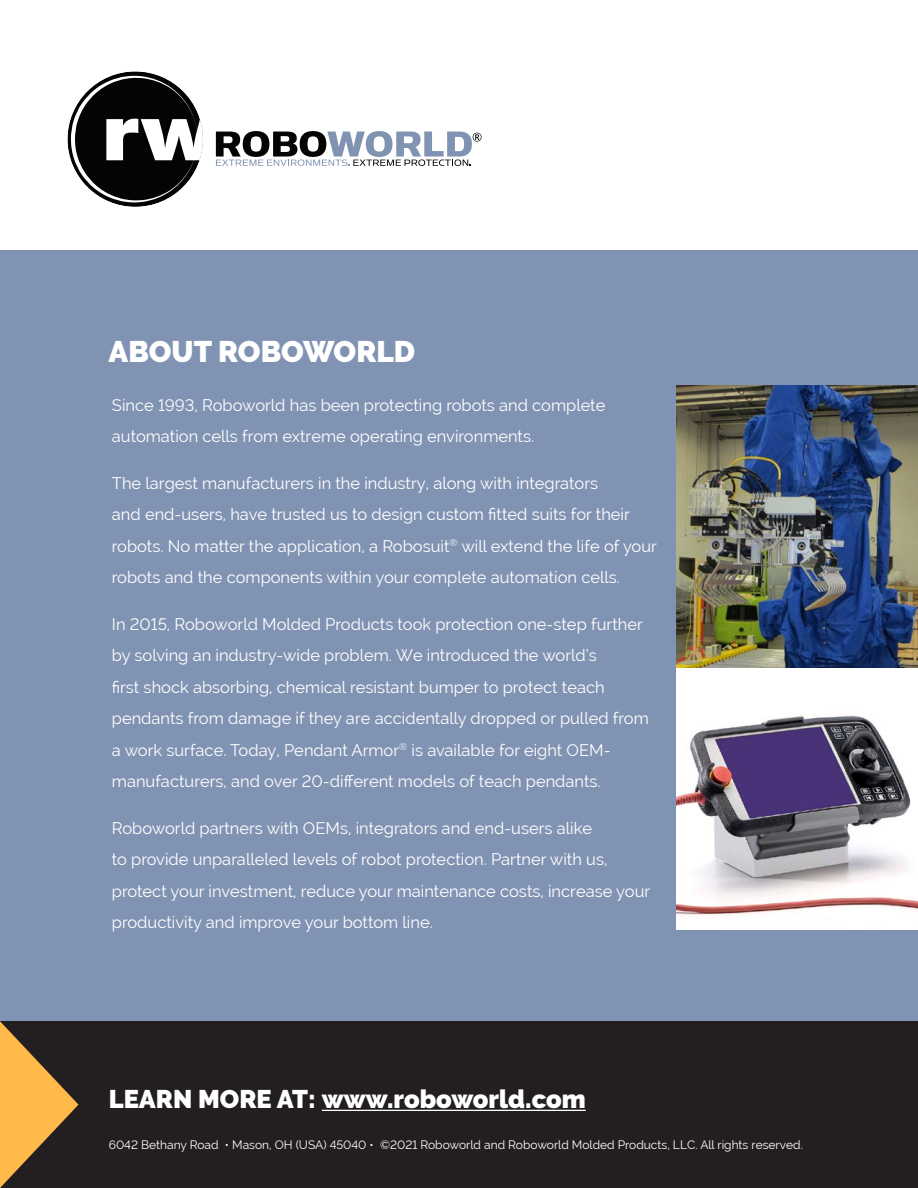
<style>
.page{position:relative;width:918px;height:1188px;background:#fff}
.page>*{position:absolute;margin:0;border:0;box-sizing:border-box;transform-origin:0 0}
.t1{font:900 29.7px "Raleway";color:#fff}
.t2{font:900 25.5px "Raleway";color:#fff}
.t3{font:16.5px/31.5px "Raleway";color:#fff}
.t4{font:12px "Raleway";color:#fff}
</style>
<div class="page">
<div style="left:0;top:251px;width:918px;height:915px;background:#8193b3"></div>
<svg style="left:68px;top:71px;width:135px;height:136px"></svg>
<svg style="left:71px;top:76px;width:132px;height:126px"></svg>
<svg style="left:216px;top:131px;width:266px;height:35px"></svg>
<div style="left:0;top:1021px;width:918px;height:167px;background:#231f20"></div>
<hr style="left:322px;top:1110px;width:264px;height:1px;background:#fff">
<svg style="left:0;top:1021px;width:78px;height:167px"></svg>
<img style="left:676px;top:385px;width:242px;height:545px">
<p class="t1" style="left:109px;top:335px;width:308px">ABOUT ROBOWORLD</p>
<p class="t3" style="left:112px;top:389px;width:495px">Since 1993, Roboworld has been protecting robots and complete automation cells from extreme operating environments.</p>
<p class="t3" style="left:112px;top:467px;width:547px">The largest manufacturers in the industry, along with integrators<br>and end-users, have trusted us to design custom fitted suits for their robots. No matter the application, a Robosuit<sup>®</sup> will extend the life of your robots and the components within your complete automation cells.</p>
<p class="t3" style="left:112px;top:608px;width:538px">In 2015, Roboworld Molded Products took protection one-step further by solving an industry-wide problem. We introduced the world’s<br>first shock absorbing, chemical resistant bumper to protect teach pendants from damage if they are accidentally dropped or pulled from a work surface. Today, Pendant Armor<sup>®</sup> is available for eight OEM&shy;manufacturers, and over 20-different models of teach pendants.</p>
<p class="t3" style="left:112px;top:812px;width:540px">Roboworld partners with OEMs, integrators and end-users alike<br>to provide unparalleled levels of robot protection. Partner with us, protect your investment, reduce your maintenance costs, increase your productivity and improve your bottom line.</p>
<p class="t2" style="left:109px;top:1085px;width:479px">LEARN MORE AT: www.roboworld.com</p>
<p class="t4" style="left:109px;top:1138px;width:696px">6042 Bethany Road • Mason, OH (USA) 45040 • ©2021 Roboworld and Roboworld Molded Products, LLC. All rights reserved.</p>
</div>
